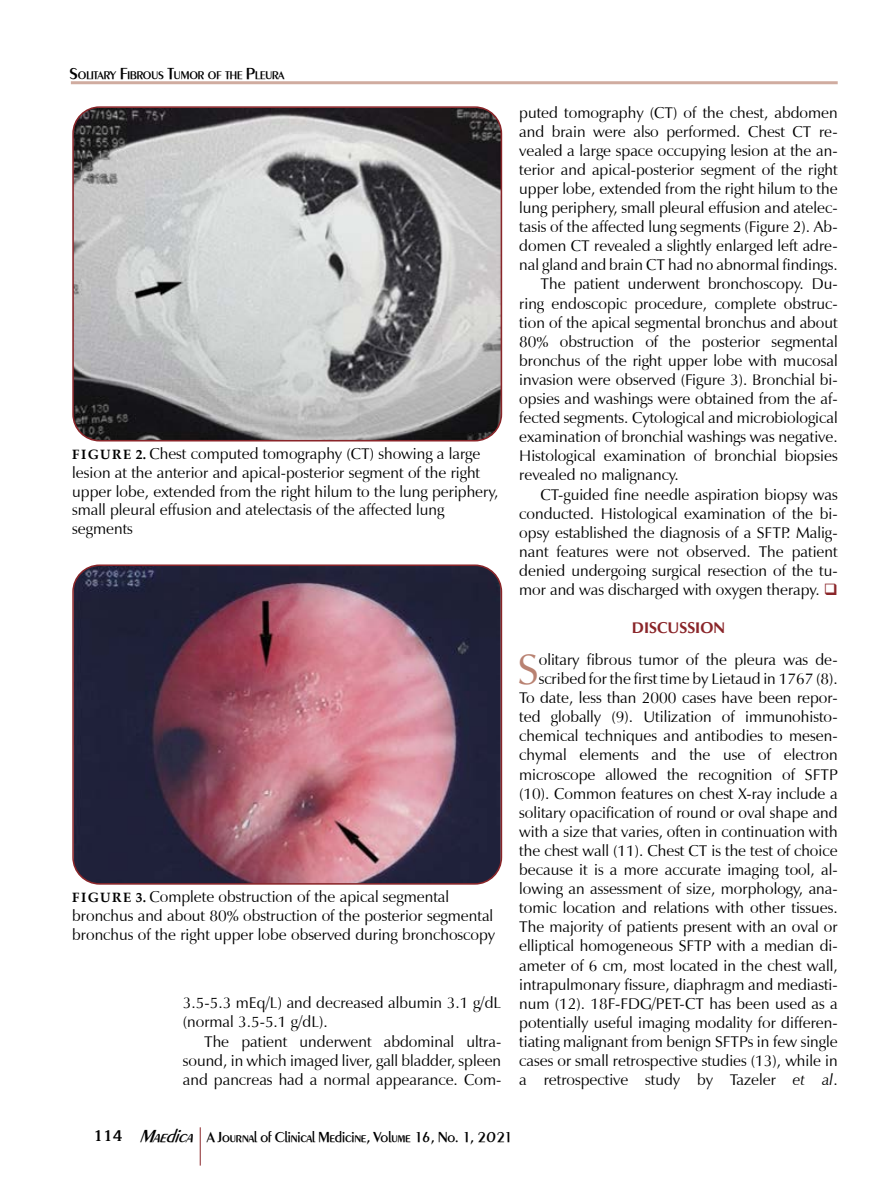
<style>
.page{position:relative;width:893px;height:1191px;background:#fff}
.page>*{position:absolute;margin:0;border:0;box-sizing:border-box;transform-origin:0 0}
.t1{font:43.35px "Z Humanist Normal";color:#b98272}
.t2{font:15.75px/19px "Z Humanist Normal";color:#000}
.t3{font:700 15.75px "Z Humanist";color:#8a2529}
.t4{font:500 15px "Peinaud";letter-spacing:-.005em;color:#000}
.t5{font:500 11.55px "Peinaud";color:#000}
.s1{font-size:16.5px}
.s2{font-family:"Palatino Linotype";font-weight:700;font-size:13.5px}
.s3{color:#8a2529}
.s4{font-family:"Z Humanist";font-style:italic}
.s5{font-family:"Korina";font-weight:700}
.s6{font-style:italic;font-size:18px}
</style>
<div class="page">
<hr style="left:71px;top:81px;width:767px;height:3px;background:#d0aca0">
<hr style="left:200px;top:1127px;width:1px;height:38px;background:#8a2529">
<img style="left:75px;top:567px;width:426px;height:317px">
<div style="left:72px;top:564px;width:430px;height:320px;border:2px solid #8a2529;border-radius:27px"></div>
<img style="left:73px;top:109px;width:428px;height:331px">
<div style="left:72px;top:106px;width:430px;height:335px;border:2px solid #8a2529;border-radius:27px"></div>
<p class="t5" style="left:69px;top:68px;width:216px"><span class="s1">S</span>OLITARY <span class="s1">F</span>IBROUS <span class="s1">T</span>UMOR OF THE <span class="s1">P</span>LEURA</p>
<p class="t2" style="left:72px;top:444px;width:428px"><span class="s2">FIGURE 2.</span> Chest computed tomography (CT) showing a large lesion at the anterior and apical-posterior segment of the right upper lobe, extended from the right hilum to the lung periphery, small pleural effusion and atelectasis of the affected lung segments</p>
<p class="t2" style="left:72px;top:887px;width:424px"><span class="s2">FIGURE 3.</span> Complete obstruction of the apical segmental bronchus and about 80% obstruction of the posterior segmental bronchus of the right upper lobe observed during bronchoscopy</p>
<p class="t2" style="left:183px;top:993px;width:320px">3.5-5.3 mEq/L) and decreased albumin 3.1 g/dL (normal 3.5-5.1 g/dL).</p>
<p class="t2" style="left:183px;top:1031px;width:320px;text-align:justify;text-indent:21px">The patient underwent abdominal ultra&shy;sound, in which imaged liver, gall bladder, spleen and pancreas had a normal appearance. Com-</p>
<p class="t2" style="left:519px;top:103px;width:320px">puted tomography (CT) of the chest, abdomen</p>
<p class="t2" style="left:519px;top:122px;width:320px">and brain were also performed. Chest CT re-</p>
<p class="t2" style="left:519px;top:141px;width:320px">vealed a large space occupying lesion at the an-</p>
<p class="t2" style="left:519px;top:160px;width:320px">terior and apical-posterior segment of the right</p>
<p class="t2" style="left:519px;top:179px;width:320px">upper lobe, extended from the right hilum to the</p>
<p class="t2" style="left:519px;top:198px;width:320px">lung periphery, small pleural effusion and atelec-</p>
<p class="t2" style="left:519px;top:217px;width:320px">tasis of the affected lung segments (Figure 2). Ab-</p>
<p class="t2" style="left:519px;top:237px;width:320px">domen CT revealed a slightly enlarged left adre-</p>
<p class="t2" style="left:519px;top:256px;width:320px">nal gland and brain CT had no abnormal findings.</p>
<p class="t2" style="left:541px;top:275px;width:297px">The patient underwent bronchoscopy. Du-</p>
<p class="t2" style="left:519px;top:294px;width:320px">ring endoscopic procedure, complete obstruc-</p>
<p class="t2" style="left:519px;top:313px;width:320px">tion of the apical segmental bronchus and about</p>
<p class="t2" style="left:519px;top:332px;width:320px">80% obstruction of the posterior segmental</p>
<p class="t2" style="left:519px;top:351px;width:320px">bronchus of the right upper lobe with mucosal</p>
<p class="t2" style="left:519px;top:370px;width:320px">invasion were observed (Figure 3). Bronchial bi-</p>
<p class="t2" style="left:519px;top:389px;width:320px">opsies and washings were obtained from the af-</p>
<p class="t2" style="left:519px;top:408px;width:320px">fected segments. Cytological and microbiological</p>
<p class="t2" style="left:519px;top:427px;width:320px">examination of bronchial washings was negative.</p>
<p class="t2" style="left:519px;top:447px;width:320px">Histological examination of bronchial biopsies</p>
<p class="t2" style="left:519px;top:466px;width:161px">revealed no malignancy.</p>
<p class="t2" style="left:541px;top:485px;width:299px">CT-guided fine needle aspiration biopsy was</p>
<p class="t2" style="left:519px;top:504px;width:320px">conducted. Histological examination of the bi-</p>
<p class="t2" style="left:519px;top:523px;width:320px">opsy established the diagnosis of a SFTP. Malig-</p>
<p class="t2" style="left:519px;top:542px;width:320px">nant features were not observed. The patient</p>
<p class="t2" style="left:519px;top:561px;width:320px">denied undergoing surgical resection of the tu-</p>
<p class="t2" style="left:519px;top:580px;width:320px">mor and was discharged with oxygen therapy. <span class="s3">❑</span></p>
<p class="t3" style="left:632px;top:618px;width:95px">DISCUSSION</p>
<h1 class="t1" style="left:517px;top:644px;width:23px">S</h1>
<p class="t2" style="left:519px;top:650px;width:320px;text-align:right">olitary fibrous tumor of the pleura was de&shy;scribed for the first time by Lietaud in 1767 (8).<br>To date, less than 2000 cases have been repor&shy;ted globally (9). Utilization of immunohisto&shy;chemical techniques and antibodies to mesen&shy;chymal elements and the use of electron microscope allowed the recognition of SFTP (10). Common features on chest X-ray include a solitary opacification of round or oval shape and with a size that varies, often in continuation with the chest wall (11). Chest CT is the test of choice because it is a more accurate imaging tool, al&shy;lowing an assessment of size, morphology, ana&shy;tomic location and relations with other tissues.<br>The majority of patients present with an oval or elliptical homogeneous SFTP with a median di&shy;ameter of 6 cm, most located in the chest wall, intrapulmonary fissure, diaphragm and mediasti&shy;num (12). 18F-FDG/PET-CT has been used as a potentially useful imaging modality for differen&shy;tiating malignant from benign SFTPs in few single cases or small retrospective studies (13), while in a retrospective study by Tazeler <span class="s4">et al</span>.</p>
<p class="t4" style="left:94px;top:1127px;width:421px"><span class="s5">114</span> <span class="s6">Maedica</span> A Journal of Clinical Medicine, Volume 16, No. 1, 2021</p>
</div>
